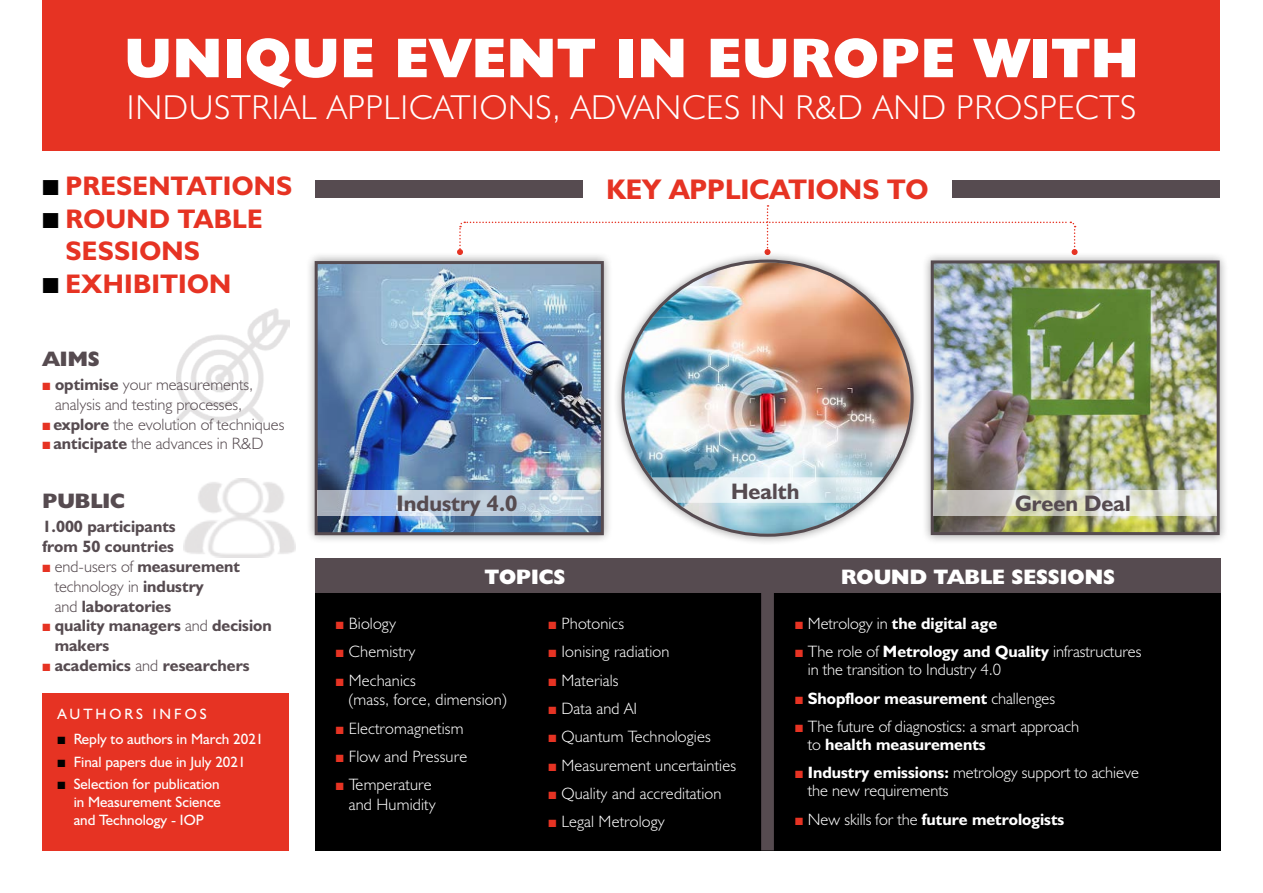
<style>
.page{position:relative;width:1263px;height:893px;background:#fff}
.page>*{position:absolute;margin:0;border:0;box-sizing:border-box;transform-origin:0 0}
.t1{font:800 56.25px "Humanist 521 BT";letter-spacing:.02em;color:#fff}
.t2{font:300 34.65px "Humanist 521 BT";letter-spacing:.02em;color:#fff}
.t3{font:700 28.5px "Humanist 521 BT";color:#e63323}
.t4{font:700 27px/32.5px "Humanist 521 BT";letter-spacing:.01em;color:#e63323}
.t5{font:700 22.5px "Humanist 521 BT";color:#564b50}
.t6{font:800 21px "Humanist 521 BT";color:#fff}
.t7{font:800 21px "Humanist 521 BT";color:#564b50}
.t8{font:300 16.5px/18px "Humanist 521 BT";letter-spacing:.01em;color:#fff}
.t9{font:700 16.5px/19.8px "Humanist 521 BT";color:#564b50}
.t10{font:300 16.5px/19.8px "Humanist 521 BT";color:#564b50;text-align:center}
.t11{font:700 16.5px "Humanist 521 BT";color:#fff}
.t12{font:15px/18px "Humanist 521 BT";color:#fff;text-align:justify}
.t13{font:15px "Humanist 521 BT";letter-spacing:.2em;color:#fff}
.s1{color:#e63323}
.s2{color:#000}
.s3{font-weight:700}
.s4{font-weight:300}
</style>
<div class="page">
<div style="left:315px;top:558px;width:905px;height:292px;background:#000"></div>
<svg style="left:761px;top:592px;width:13px;height:258px;background:#54494e"></svg>
<div style="left:43px;top:693px;width:246px;height:157px;background:#e63323"></div>
<div style="left:315px;top:558px;width:905px;height:34px;background:#564b50"></div>
<div style="left:315px;top:180px;width:268px;height:17px;background:#564b50"></div>
<div style="left:952px;top:180px;width:268px;height:17px;background:#564b50"></div>
<div style="left:43px;top:0;width:1177px;height:151px;background:#e63323"></div>
<div style="left:305px;top:252px;width:308px;height:292px;background:#000;opacity:.4"></div>
<img style="left:319px;top:265px;width:281px;height:266px">
<div style="left:315px;top:261px;width:289px;height:274px;border:3px solid #564b50"></div>
<div style="left:921px;top:251px;width:308px;height:293px;background:#000;opacity:.4"></div>
<img style="left:935px;top:264px;width:281px;height:267px">
<div style="left:931px;top:260px;width:289px;height:275px;border:3px solid #564b50"></div>
<img style="left:183px;top:478px;width:113px;height:80px">
<img style="left:177px;top:309px;width:112px;height:112px">
<svg style="left:457px;top:205px;width:620px;height:50px"></svg>
<svg style="left:318px;top:490px;width:283px;height:26px;background:#b8c7da"></svg>
<svg style="left:933px;top:490px;width:284px;height:26px"></svg>
<div style="left:612px;top:250px;width:311px;height:296px;background:#000;opacity:.4"></div>
<img style="left:624px;top:263px;width:286px;height:271px">
<svg style="left:651px;top:477px;width:233px;height:26px"></svg>
<h1 class="t1" style="left:125px;top:23px;width:1015px">UNIQUE EVENT IN EUROPE WITH</h1>
<h2 class="t2" style="left:127px;top:86px;width:1011px">INDUSTRIAL APPLICATIONS, ADVANCES IN R&amp;D AND PROSPECTS</h2>
<p class="t6" style="left:441px;top:61px;width:169px">APPLICATIONS</p>
<p class="t8" style="left:336px;top:109px;width:275px"><span class="s1">■</span> Industrie 4.0 <span class="s1">■</span> Santé <span class="s1">■</span> Green Deal</p>
<h3 class="t4" style="left:43px;top:169px;width:251px"><span class="s2">■</span> PRESENTATIONS</h3>
<h3 class="t4" style="left:65px;top:202px;width:199px;text-indent:-23px"><span class="s2">■</span> ROUND TABLE<br>SESSIONS</h3>
<h3 class="t4" style="left:43px;top:267px;width:190px"><span class="s2">■</span> EXHIBITION</h3>
<p class="t7" style="left:43px;top:346px;width:59px">AIMS</p>
<p class="t10" style="left:43px;top:374px;width:212px"><span class="s1">■</span> <span class="s3">optimise</span> your measurements, analysis and testing processes,</p>
<p class="t10" style="left:43px;top:414px;width:243px"><span class="s1">■</span> <span class="s3">explore</span> the evolution of techniques</p>
<p class="t10" style="left:43px;top:434px;width:222px"><span class="s1">■</span> <span class="s3">anticipate</span> the advances in R&amp;D</p>
<p class="t7" style="left:43px;top:488px;width:84px">PUBLIC</p>
<p class="t9" style="left:43px;top:516px;width:135px">1.000 participants from 50 countries</p>
<p class="t9" style="left:55px;top:556px;width:187px;text-indent:-12px"><span class="s1">■</span> <span class="s4">end-users of</span> measurement <span class="s4">technology in</span> industry<br><span class="s4">and</span> laboratories</p>
<p class="t9" style="left:55px;top:615px;width:219px;text-indent:-12px"><span class="s1">■</span> quality managers <span class="s4">and</span> decision makers</p>
<p class="t9" style="left:43px;top:655px;width:209px"><span class="s1">■</span> academics <span class="s4">and</span> researchers</p>
<p class="t13" style="left:57px;top:705px;width:151px">AUTHORS INFOS</p>
<p class="t12" style="left:57px;top:730px;width:208px"><span class="s2">■</span> Reply to authors in March 2021</p>
<p class="t12" style="left:57px;top:752px;width:190px"><span class="s2">■</span> Final papers due in July 2021</p>
<p class="t12" style="left:74px;top:774px;width:149px;text-indent:-16px"><span class="s2">■</span> Selection for publication in Measurement Science and Technology - IOP</p>
<h3 class="t3" style="left:606px;top:171px;width:324px">KEY APPLICATIONS TO</h3>
<h3 class="t5" style="left:731px;top:477px;width:70px">Health</h3>
<h3 class="t5" style="left:397px;top:490px;width:122px">Industry 4.0</h3>
<h3 class="t5" style="left:1015px;top:490px;width:117px">Green Deal</h3>
<p class="t6" style="left:485px;top:563px;width:82px">TOPICS</p>
<p class="t8" style="left:336px;top:614px;width:62px"><span class="s1">■</span> Biology</p>
<p class="t8" style="left:336px;top:642px;width:81px"><span class="s1">■</span> Chemistry</p>
<p class="t8" style="left:349px;top:670px;width:159px;line-height:19.8px;text-indent:-13px"><span class="s1">■</span> Mechanics<br>(mass, force, dimension)</p>
<p class="t8" style="left:336px;top:719px;width:129px"><span class="s1">■</span> Electromagnetism</p>
<p class="t8" style="left:336px;top:747px;width:133px"><span class="s1">■</span> Flow and Pressure</p>
<p class="t8" style="left:336px;top:774px;width:101px;line-height:19.8px;text-align:right"><span class="s1">■</span> Temperature and Humidity</p>
<p class="t8" style="left:549px;top:614px;width:77px"><span class="s1">■</span> Photonics</p>
<p class="t8" style="left:549px;top:642px;width:122px"><span class="s1">■</span> Ionising radiation</p>
<p class="t8" style="left:549px;top:671px;width:72px"><span class="s1">■</span> Materials</p>
<p class="t8" style="left:549px;top:699px;width:90px"><span class="s1">■</span> Data and AI</p>
<p class="t8" style="left:549px;top:727px;width:164px"><span class="s1">■</span> Quantum Technologies</p>
<p class="t8" style="left:549px;top:756px;width:189px"><span class="s1">■</span> Measurement uncertainties</p>
<p class="t8" style="left:549px;top:784px;width:174px"><span class="s1">■</span> Quality and accreditation</p>
<p class="t8" style="left:549px;top:812px;width:118px"><span class="s1">■</span> Legal Metrology</p>
<p class="t6" style="left:841px;top:563px;width:275px">ROUND TABLE SESSIONS</p>
<p class="t11" style="left:795px;top:613px;width:203px"><span class="s1">■</span> <span class="s4">Metrology in</span> the digital age</p>
<p class="t8" style="left:808px;top:642px;width:335px;text-indent:-13px"><span class="s1">■</span> The role of <span class="s3">Metrology and Quality</span> infrastructures in the transition to Industry 4.0</p>
<p class="t11" style="left:795px;top:688px;width:262px"><span class="s1">■</span> Shopfloor measurement <span class="s4">challenges</span></p>
<p class="t8" style="left:808px;top:717px;width:273px;text-indent:-13px"><span class="s1">■</span> The future of diagnostics: a smart approach to <span class="s3">health measurements</span></p>
<p class="t8" style="left:808px;top:763px;width:333px;text-indent:-13px"><span class="s1">■</span> <span class="s3">Industry emissions:</span> metrology support to achieve the new requirements</p>
<p class="t11" style="left:795px;top:809px;width:271px"><span class="s1">■</span> <span class="s4">New skills for the</span> future metrologists</p>
</div>
